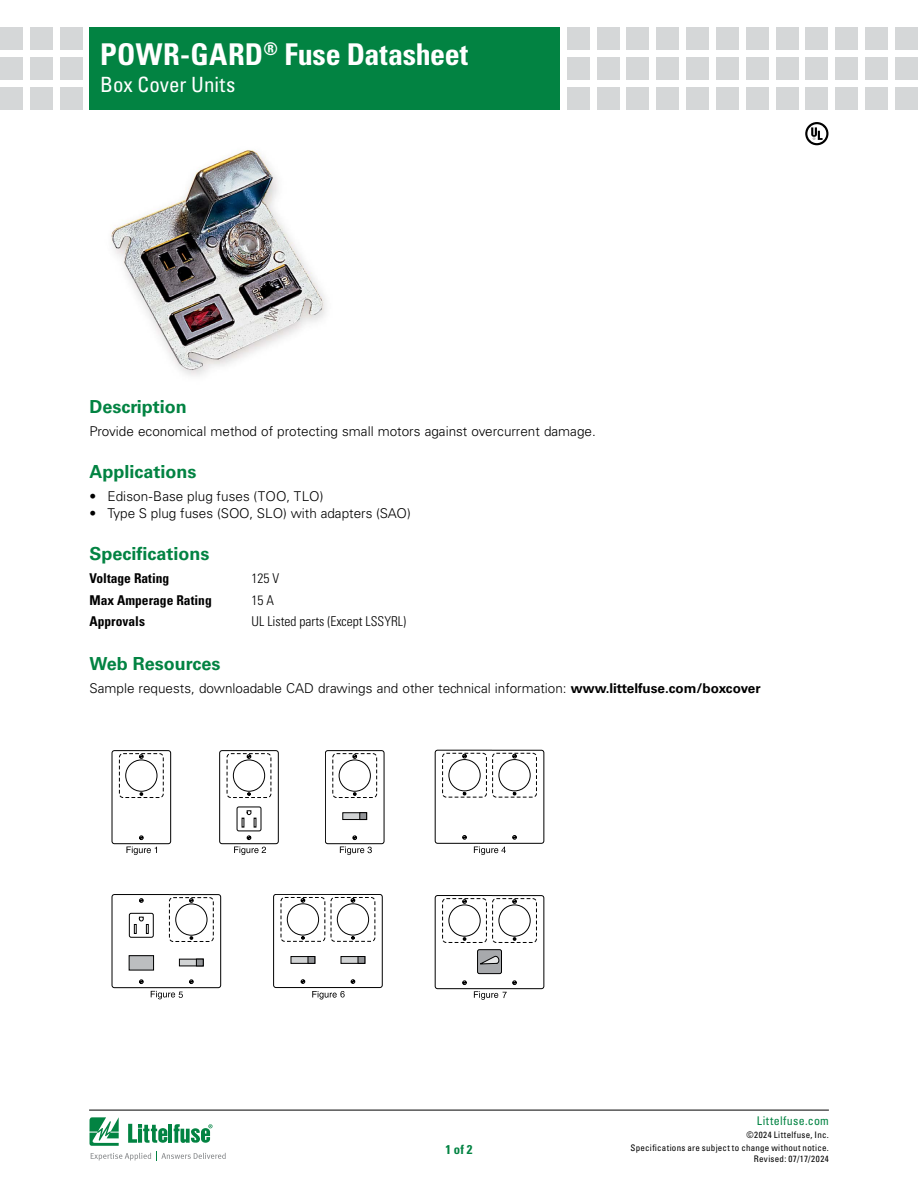
<style>
.page{position:relative;width:918px;height:1188px;background:#fff}
.page>*{position:absolute;margin:0;border:0;box-sizing:border-box;transform-origin:0 0}
.t1{font:700 condensed 30px "Univers LT Std";color:#fff}
.t2{font:condensed 21px "Univers LT Std";color:#fff}
.FACTS_HEAD{font:700 18px "Univers LT Std";color:#028342}
.Body_1{font:300 13.5px "Univers LT Std";color:#000}
.Spec_Heading_column{font:700 condensed 13.5px "Univers LT Std";color:#000}
.Spec_Value_column{font:300 condensed 13.5px "Univers LT Std";color:#000}
.t3{font:700 condensed 12.75px "Univers LT Std";color:#028342}
.t4{font:condensed 12px "Univers LT Std";letter-spacing:.03em;color:#028342}
.t5{font:condensed 9px/12.9px "Univers LT Std";letter-spacing:.03em;color:#000;text-align:right}
.s1{font-weight:700}
</style>
<div class="page">
<hr style="left:89px;top:1110px;width:740px;height:1px;background:#000">
<svg style="left:90px;top:1117px;width:136px;height:44px"></svg>
<div style="left:90px;top:27px;width:470px;height:82px;background:#028342"></div>
<div style="left:60px;top:27px;width:23px;height:23px;background:#d5d7d8"></div>
<div style="left:60px;top:57px;width:23px;height:23px;background:#d5d7d8"></div>
<div style="left:60px;top:87px;width:23px;height:22px;background:#d5d7d8"></div>
<div style="left:30px;top:27px;width:23px;height:23px;background:#d5d7d8"></div>
<div style="left:30px;top:57px;width:23px;height:23px;background:#d5d7d8"></div>
<div style="left:30px;top:87px;width:23px;height:22px;background:#d5d7d8"></div>
<div style="left:0;top:27px;width:23px;height:23px;background:#d5d7d8"></div>
<div style="left:0;top:57px;width:23px;height:23px;background:#d5d7d8"></div>
<div style="left:0;top:87px;width:23px;height:22px;background:#d5d7d8"></div>
<div style="left:567px;top:27px;width:23px;height:23px;background:#d5d7d8"></div>
<div style="left:567px;top:57px;width:23px;height:23px;background:#d5d7d8"></div>
<div style="left:567px;top:87px;width:23px;height:22px;background:#d5d7d8"></div>
<div style="left:597px;top:27px;width:23px;height:23px;background:#d5d7d8"></div>
<div style="left:597px;top:57px;width:23px;height:23px;background:#d5d7d8"></div>
<div style="left:597px;top:87px;width:23px;height:22px;background:#d5d7d8"></div>
<div style="left:627px;top:27px;width:22px;height:23px;background:#d5d7d8"></div>
<div style="left:627px;top:57px;width:22px;height:23px;background:#d5d7d8"></div>
<div style="left:627px;top:87px;width:22px;height:22px;background:#d5d7d8"></div>
<div style="left:656px;top:27px;width:23px;height:23px;background:#d5d7d8"></div>
<div style="left:656px;top:57px;width:23px;height:23px;background:#d5d7d8"></div>
<div style="left:656px;top:87px;width:23px;height:22px;background:#d5d7d8"></div>
<div style="left:686px;top:27px;width:23px;height:23px;background:#d5d7d8"></div>
<div style="left:686px;top:57px;width:23px;height:23px;background:#d5d7d8"></div>
<div style="left:686px;top:87px;width:23px;height:22px;background:#d5d7d8"></div>
<div style="left:716px;top:27px;width:23px;height:23px;background:#d5d7d8"></div>
<div style="left:716px;top:57px;width:23px;height:23px;background:#d5d7d8"></div>
<div style="left:716px;top:87px;width:23px;height:22px;background:#d5d7d8"></div>
<div style="left:746px;top:27px;width:23px;height:23px;background:#d5d7d8"></div>
<div style="left:746px;top:57px;width:23px;height:23px;background:#d5d7d8"></div>
<div style="left:746px;top:87px;width:23px;height:22px;background:#d5d7d8"></div>
<div style="left:805px;top:27px;width:23px;height:23px;background:#d5d7d8"></div>
<div style="left:805px;top:57px;width:23px;height:23px;background:#d5d7d8"></div>
<div style="left:805px;top:87px;width:23px;height:22px;background:#d5d7d8"></div>
<div style="left:776px;top:27px;width:22px;height:23px;background:#d5d7d8"></div>
<div style="left:776px;top:57px;width:22px;height:23px;background:#d5d7d8"></div>
<div style="left:776px;top:87px;width:22px;height:22px;background:#d5d7d8"></div>
<div style="left:835px;top:27px;width:23px;height:23px;background:#d5d7d8"></div>
<div style="left:835px;top:57px;width:23px;height:23px;background:#d5d7d8"></div>
<div style="left:835px;top:87px;width:23px;height:22px;background:#d5d7d8"></div>
<div style="left:865px;top:27px;width:23px;height:23px;background:#d5d7d8"></div>
<div style="left:865px;top:57px;width:23px;height:23px;background:#d5d7d8"></div>
<div style="left:865px;top:87px;width:23px;height:22px;background:#d5d7d8"></div>
<div style="left:895px;top:27px;width:23px;height:23px;background:#d5d7d8"></div>
<div style="left:895px;top:57px;width:23px;height:23px;background:#d5d7d8"></div>
<div style="left:895px;top:87px;width:23px;height:22px;background:#d5d7d8"></div>
<svg style="left:435px;top:895px;width:109px;height:105px"></svg>
<img style="left:110px;top:150px;width:216px;height:226px">
<svg style="left:805px;top:122px;width:23px;height:23px"></svg>
<svg style="left:219px;top:750px;width:60px;height:105px"></svg>
<svg style="left:112px;top:750px;width:59px;height:105px"></svg>
<svg style="left:435px;top:750px;width:109px;height:105px"></svg>
<svg style="left:325px;top:750px;width:59px;height:105px"></svg>
<svg style="left:112px;top:894px;width:109px;height:105px"></svg>
<svg style="left:273px;top:894px;width:110px;height:106px"></svg>
<h1 class="t1" style="left:100px;top:36px;width:370px">POWR-GARD<sup>®</sup> Fuse Datasheet</h1>
<h2 class="t2" style="left:100px;top:71px;width:137px">Box Cover Units</h2>
<p class="FACTS_HEAD" style="left:90px;top:396px;width:99px">Description</p>
<p class="Body_1" style="left:90px;top:423px;width:508px">Provide economical method of protecting small motors against overcurrent damage.</p>
<p class="FACTS_HEAD" style="left:90px;top:461px;width:109px">Applications</p>
<p class="Body_1" style="left:90px;top:489px;width:235px">• Edison-Base plug fuses (TOO, TLO)</p>
<p class="Body_1" style="left:90px;top:505px;width:323px">• Type S plug fuses (SOO, SLO) with adapters (SAO)</p>
<p class="FACTS_HEAD" style="left:90px;top:543px;width:122px">Specifications</p>
<p class="Spec_Heading_column" style="left:90px;top:570px;width:81px">Voltage Rating</p>
<p class="Spec_Value_column" style="left:252px;top:570px;width:29px">125 V</p>
<p class="Spec_Heading_column" style="left:90px;top:591px;width:124px">Max Amperage Rating</p>
<p class="Spec_Value_column" style="left:252px;top:592px;width:24px">15 A</p>
<p class="Spec_Heading_column" style="left:90px;top:613px;width:57px">Approvals</p>
<p class="Spec_Value_column" style="left:252px;top:613px;width:156px">UL Listed parts (Except LSSYRL)</p>
<p class="FACTS_HEAD" style="left:90px;top:653px;width:132px">Web Resources</p>
<p class="Body_1" style="left:90px;top:680px;width:673px">Sample requests, downloadable CAD drawings and other technical information: <span class="s1">www.littelfuse.com/boxcover</span></p>
<p class="t3" style="left:445px;top:1142px;width:29px">1 of 2</p>
<p class="t4" style="left:757px;top:1113px;width:73px">Littelfuse.com</p>
<p class="t5" style="left:631px;top:1128px;width:200px">©2024 Littelfuse, Inc.<br>Specifications are subject to change without notice.</p>
<p class="t5" style="left:754px;top:1152px;width:77px">Revised: 07/17/2024</p>
</div>
